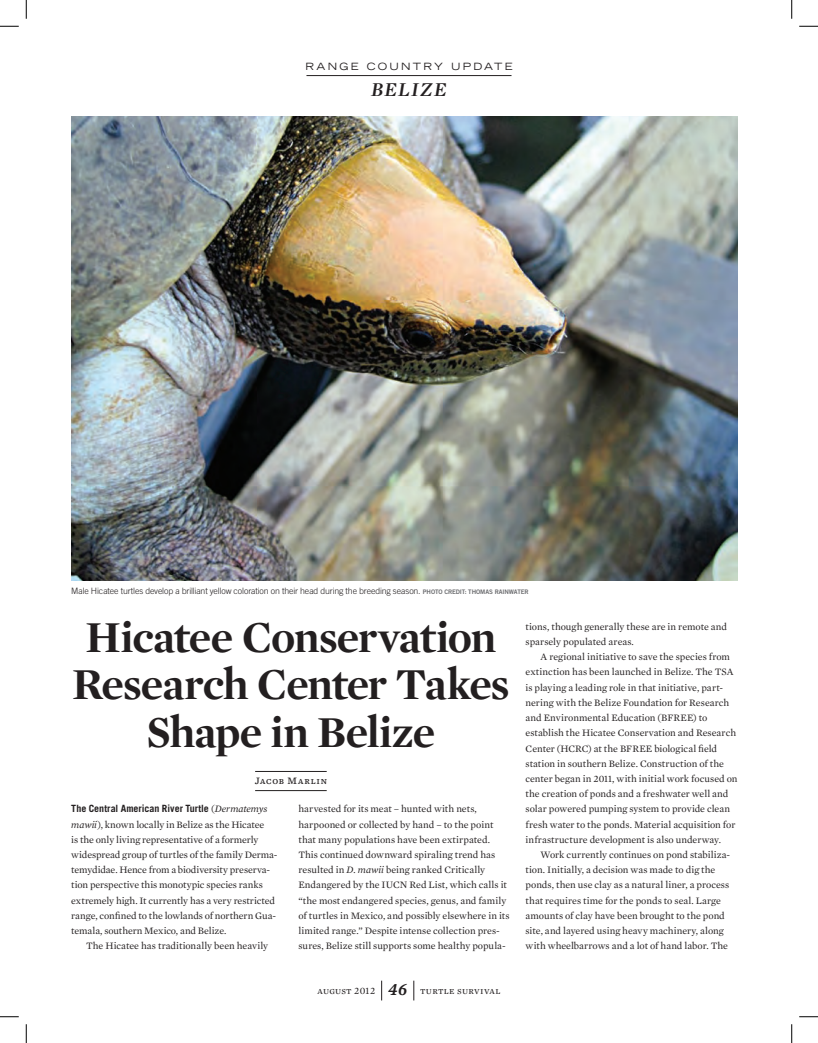
<style>
.page{position:relative;width:818px;height:1043px;background:#fff}
.page>*{position:absolute;margin:0;border:0;box-sizing:border-box;transform-origin:0 0}
.t1{font:700 45px/47.5px "Mercury Display";letter-spacing:-.02em;color:#231f20;text-align:center}
.t2{font:italic 600 20px "Mercury Display";letter-spacing:.055em;color:#231f20}
.t3{font:10px/15.1px "Mercury Text G1 Roman";color:#231f20}
.t4{font:700 10px "Trade Gothic LT Std";color:#231f20}
.t5{font:10px "Mercury Text G1 Roman SC";letter-spacing:.025em;color:#231f20}
.t6{font:expanded 10px "Trade Gothic LT Std";letter-spacing:.225em;color:#231f20}
.t7{font:10px "Mercury Text G4 Roman SC";letter-spacing:.07em;color:#231f20}
.t8{font:300 8.75px "Trade Gothic LT Std";letter-spacing:-.01em;color:#231f20}
.s1{font-family:"Trade Gothic LT Std Bd 2";font-weight:400;font-size:6.25px;color:#6c6d70}
.s2{font-family:"Mercury Text G1 Roman";font-weight:400}
.s3{font-family:"Mercury Text G1";font-weight:400;font-style:italic}
.s4{font-family:"Mercury Text G1";font-style:italic}
.s5{font-family:"Mercury Text G1";font-weight:600;font-style:italic;font-size:17.5px}
</style>
<div class="page">
<svg style="left:381px;top:980px;width:1px;height:20px"></svg>
<svg style="left:413px;top:980px;width:1px;height:20px"></svg>
<img style="left:71px;top:116px;width:666px;height:465px">
<hr style="left:306px;top:75px;width:205px;height:1px;background:#231f20">
<hr style="left:255px;top:771px;width:72px;height:1px;background:#231f20">
<hr style="left:255px;top:790px;width:72px;height:1px;background:#231f20">
<svg style="left:0;top:25px;width:19px;height:2px"></svg>
<svg style="left:799px;top:25px;width:19px;height:2px"></svg>
<svg style="left:0;top:1016px;width:19px;height:1px"></svg>
<svg style="left:799px;top:1016px;width:19px;height:1px"></svg>
<svg style="left:25px;top:0;width:2px;height:19px"></svg>
<svg style="left:25px;top:1024px;width:2px;height:18px"></svg>
<svg style="left:791px;top:0;width:1px;height:19px"></svg>
<svg style="left:791px;top:1024px;width:1px;height:18px"></svg>
<p class="t6" style="left:305px;top:60px;width:209px">RANGE COUNTRY UPDATE</p>
<p class="t2" style="left:371px;top:78px;width:77px">BELIZE</p>
<p class="t8" style="left:71px;top:586px;width:459px">Male Hicatee turtles develop a brilliant yellow coloration on their head during the breeding season. <span class="s1">PHOTO CREDIT: THOMAS RAINWATER</span></p>
<p class="t1" style="left:72px;top:613px;width:439px">Hicatee Conservation<br>Research Center Takes<br>Shape in Belize</p>
<p class="t7" style="left:255px;top:774px;width:74px">Jacob Marlin</p>
<p class="t4" style="left:71px;top:802px;width:198px">The Central American River Turtle <span class="s2">(</span><span class="s3">Dermatemys</span></p>
<p class="t3" style="left:71px;top:816px;width:195px"><span class="s4">mawii</span>), known locally in Belize as the Hicatee</p>
<p class="t3" style="left:71px;top:832px;width:188px">is the only living representative of a formerly</p>
<p class="t3" style="left:71px;top:847px;width:208px">widespread group of turtles of the family Derma-</p>
<p class="t3" style="left:71px;top:862px;width:200px">temydidae. Hence from a biodiversity preserva-</p>
<p class="t3" style="left:71px;top:877px;width:193px">tion perspective this monotypic species ranks</p>
<p class="t3" style="left:71px;top:892px;width:205px">extremely high. It currently has a very restricted</p>
<p class="t3" style="left:71px;top:908px;width:206px">range, confined to the lowlands of northern Gua-</p>
<p class="t3" style="left:71px;top:923px;width:157px">temala, southern Mexico, and Belize.</p>
<p class="t3" style="left:86px;top:938px;width:183px">The Hicatee has traditionally been heavily</p>
<p class="t3" style="left:298px;top:801px;width:213px">harvested for its meat – hunted with nets, harpooned or collected by hand – to the point that many populations have been extirpated.<br>This continued downward spiraling trend has resulted in <span class="s4">D. mawii</span> being ranked Critically Endangered by the IUCN Red List, which calls it “the most endangered species, genus, and family of turtles in Mexico, and possibly elsewhere in its limited range.” Despite intense collection pres&shy;sures, Belize still supports some healthy popula-</p>
<p class="t5" style="left:317px;top:985px;width:184px">august 2012 <span class="s5">46</span> turtle survival</p>
<p class="t3" style="left:525px;top:619px;width:203px">tions, though generally these are in remote and</p>
<p class="t3" style="left:525px;top:634px;width:110px">sparsely populated areas.</p>
<p class="t3" style="left:540px;top:649px;width:191px">A regional initiative to save the species from</p>
<p class="t3" style="left:525px;top:664px;width:209px">extinction has been launched in Belize. The TSA</p>
<p class="t3" style="left:525px;top:680px;width:199px">is playing a leading role in that initiative, part-</p>
<p class="t3" style="left:525px;top:695px;width:205px">nering with the Belize Foundation for Research</p>
<p class="t3" style="left:525px;top:710px;width:183px">and Environmental Education (BFREE) to</p>
<p class="t3" style="left:525px;top:725px;width:212px">establish the Hicatee Conservation and Research</p>
<p class="t3" style="left:525px;top:740px;width:193px">Center (HCRC) at the BFREE biological field</p>
<p class="t3" style="left:525px;top:756px;width:200px">station in southern Belize. Construction of the</p>
<p class="t3" style="left:525px;top:771px;width:213px">center began in 2011, with initial work focused on</p>
<p class="t3" style="left:525px;top:786px;width:204px">the creation of ponds and a freshwater well and</p>
<p class="t3" style="left:525px;top:801px;width:206px">solar powered pumping system to provide clean</p>
<p class="t3" style="left:525px;top:816px;width:211px">fresh water to the ponds. Material acquisition for</p>
<p class="t3" style="left:525px;top:832px;width:197px">infrastructure development is also underway.</p>
<p class="t3" style="left:540px;top:847px;width:191px">Work currently continues on pond stabiliza-</p>
<p class="t3" style="left:525px;top:862px;width:191px">tion. Initially, a decision was made to dig the</p>
<p class="t3" style="left:525px;top:877px;width:205px">ponds, then use clay as a natural liner, a process</p>
<p class="t3" style="left:525px;top:892px;width:197px">that requires time for the ponds to seal. Large</p>
<p class="t3" style="left:525px;top:908px;width:201px">amounts of clay have been brought to the pond</p>
<p class="t3" style="left:525px;top:923px;width:200px">site, and layered using heavy machinery, along</p>
<p class="t3" style="left:525px;top:938px;width:204px">with wheelbarrows and a lot of hand labor. The</p>
</div>
